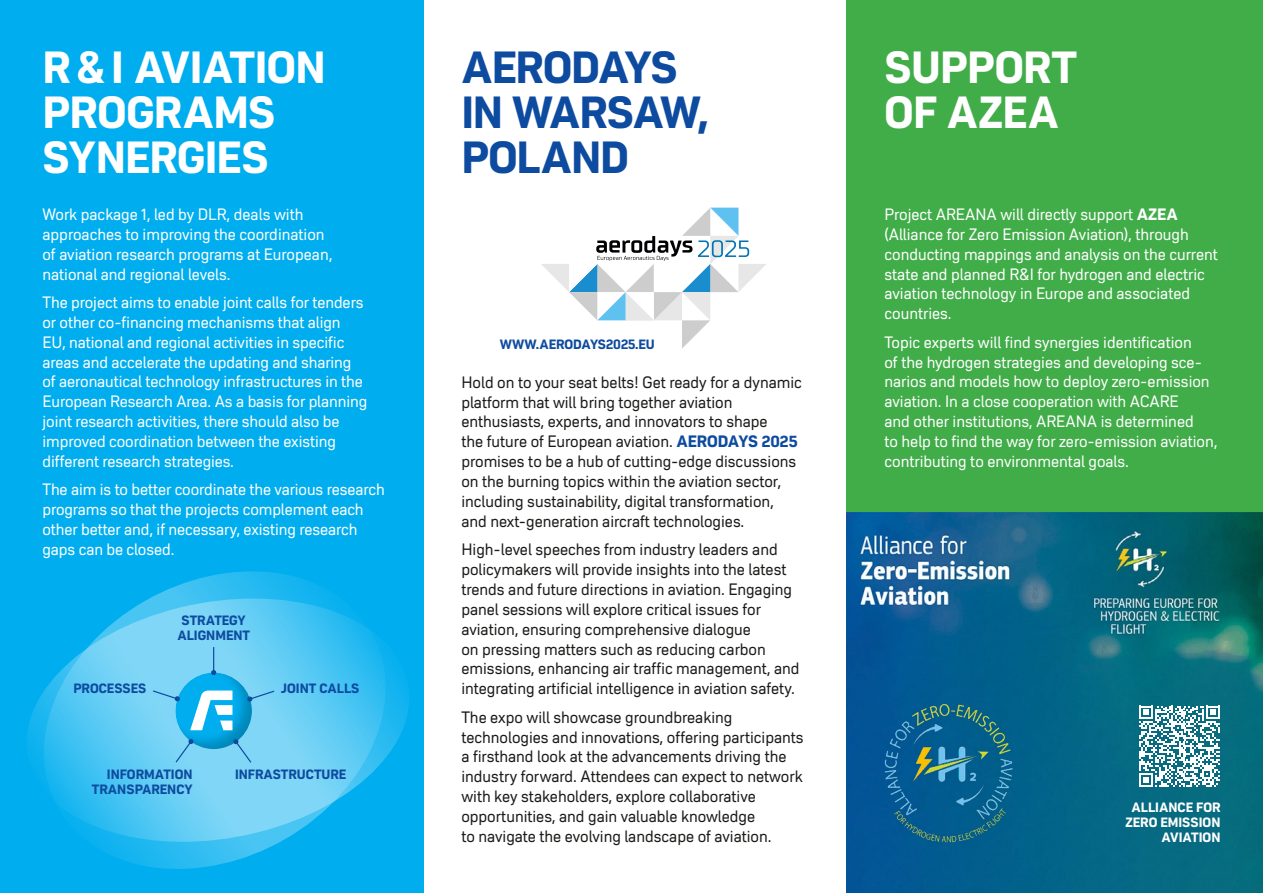
<style>
.page{position:relative;width:1263px;height:893px;background:#fff}
.page>*{position:absolute;margin:0;border:0;box-sizing:border-box;transform-origin:0 0}
.t1{font:700 45px/45px "Roag";letter-spacing:-.01em;color:#fff}
.t2{font:700 45px/45px "Roag";letter-spacing:-.025em;color:#0d4ba0}
.Body_Text{font:16.5px/19.8px "Roag";letter-spacing:-.005em;color:#fff}
.Body_Text-2{font:16.5px/19.8px "Roag";color:#1a1a18}
.Body_Text-3{font:700 13.5px/15px "Roag";color:#0d4ba0;text-align:center}
.Body_Text-4{font:700 13.5px/15px "Roag";color:#fff;text-align:right}
.s1{font-weight:700;color:#0d4ba0}
.s2{font-weight:700}
</style>
<div class="page">
<div style="left:0;top:0;width:423px;height:893px;background:#00aeef"></div>
<div style="left:846px;top:0;width:417px;height:893px;background:#41ad49"></div>
<img style="left:847px;top:512px;width:416px;height:381px">
<svg style="left:1139px;top:705px;width:81px;height:82px"></svg>
<svg style="left:541px;top:208px;width:225px;height:140px"></svg>
<svg style="left:27px;top:562px;width:397px;height:316px"></svg>
<div style="left:163px;top:661px;width:103px;height:88px;background:#1a1a18;opacity:.25"></div>
<svg style="left:190px;top:690px;width:42px;height:40px"></svg>
<svg style="left:211px;top:647px;width:5px;height:28px"></svg>
<svg style="left:152px;top:689px;width:28px;height:13px"></svg>
<svg style="left:174px;top:739px;width:20px;height:25px"></svg>
<svg style="left:233px;top:739px;width:20px;height:25px"></svg>
<svg style="left:247px;top:690px;width:29px;height:12px"></svg>
<img style="left:880px;top:695px;width:136px;height:155px">
<p class="t1" style="left:43px;top:39px;width:285px">R&amp;I AVIATION<br>PROGRAMS<br>SYNERGIES</p>
<p class="Body_Text" style="left:43px;top:203px;width:291px">Work package 1, led by DLR, deals with approaches to improving the coordination of aviation research programs at European, national and regional levels.</p>
<p class="Body_Text" style="left:43px;top:291px;width:326px">The project aims to enable joint calls for tenders or other co-financing mechanisms that align EU, national and regional activities in specific areas and accelerate the updating and sharing of aeronautical technology infrastructures in the European Research Area. As a basis for planning joint research activities, there should also be improved coordination between the existing different research strategies.</p>
<p class="Body_Text" style="left:43px;top:478px;width:344px">The aim is to better coordinate the various research programs so that the projects complement each other better and, if necessary, existing research gaps can be closed.</p>
<p class="Body_Text-3" style="left:177px;top:611px;width:74px">STRATEGY<br>ALIGNMENT</p>
<p class="Body_Text-3" style="left:73px;top:679px;width:75px">PROCESSES</p>
<p class="Body_Text-3" style="left:281px;top:679px;width:80px">JOINT CALLS</p>
<p class="Body_Text-3" style="left:92px;top:766px;width:102px;text-align:right">INFORMATION<br>TRANSPARENCY</p>
<p class="Body_Text-3" style="left:235px;top:765px;width:113px">INFRASTRUCTURE</p>
<p class="t2" style="left:461px;top:39px;width:249px">AERODAYS<br>IN WARSAW,<br>POLAND</p>
<p class="t1" style="left:884px;top:39px;width:194px">SUPPORT<br>OF AZEA</p>
<p class="Body_Text-3" style="left:500px;top:335px;width:157px">WWW.AERODAYS2025.EU</p>
<p class="Body_Text-2" style="left:461px;top:370px;width:342px">Hold on to your seat belts! Get ready for a dynamic platform that will bring together aviation enthusiasts, experts, and innovators to shape<br>the future of European aviation. <span class="s1">AERODAYS 2025 </span>promises to be a hub of cutting-edge discussions on the burning topics within the aviation sector, including sustainability, digital transformation, and next-generation aircraft technologies.</p>
<p class="Body_Text-2" style="left:461px;top:538px;width:340px">High-level speeches from industry leaders and policymakers will provide insights into the latest trends and future directions in aviation. Engaging panel sessions will explore critical issues for aviation, ensuring comprehensive dialogue<br>on pressing matters such as reducing carbon emissions, enhancing air traffic management, and integrating artificial intelligence in aviation safety.</p>
<p class="Body_Text-2" style="left:461px;top:705px;width:344px">The expo will showcase groundbreaking technologies and innovations, offering participants a firsthand look at the advancements driving the industry forward. Attendees can expect to network with key stakeholders, explore collaborative opportunities, and gain valuable knowledge<br>to navigate the evolving landscape of aviation.</p>
<p class="Body_Text" style="left:884px;top:203px;width:335px">Project AREANA will directly support <span class="s2">AZEA </span>(Alliance for Zero Emission Aviation), through conducting mappings and analysis on the current state and planned R&amp;I for hydrogen and electric aviation technology in Europe and associated countries.</p>
<p class="Body_Text" style="left:884px;top:330px;width:335px">Topic experts will find synergies identification<br>of the hydrogen strategies and developing sce&shy;narios and models how to deploy zero-emission aviation. In a close cooperation with ACARE<br>and other institutions, AREANA is determined<br>to help to find the way for zero-emission aviation, contributing to environmental goals.</p>
<p class="Body_Text-4" style="left:1125px;top:798px;width:96px">ALLIANCE FOR<br>ZERO EMISSION<br>AVIATION</p>
</div>
